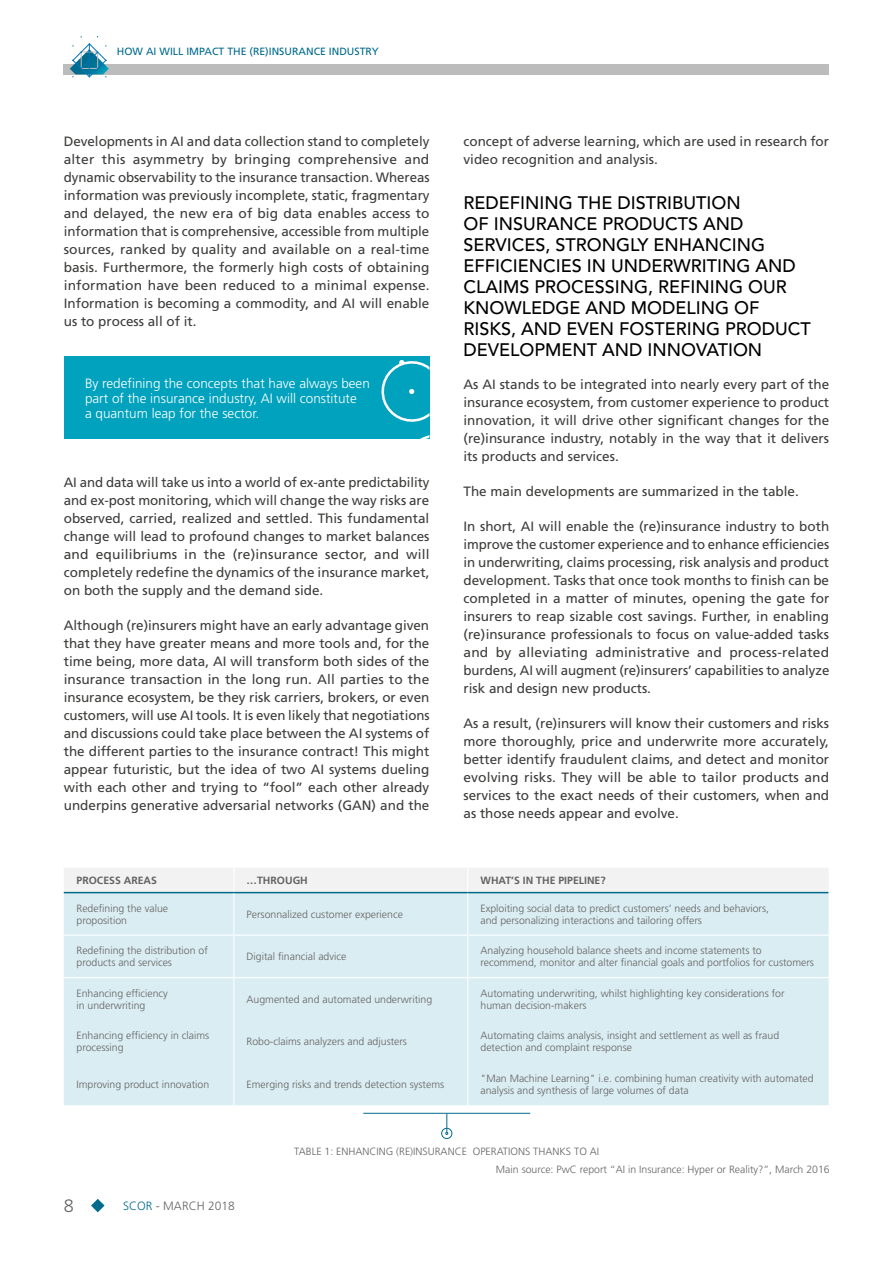
<style>
.page{position:relative;width:893px;height:1263px;background:#fff}
.page>*{position:absolute;margin:0;border:0;box-sizing:border-box;transform-origin:0 0}
.t1{font:500 18px/21px "Avenir LT Std";color:#000}
.t2{font:300 18px "Frutiger LT Std";color:#646363}
.t3{font:13.5px/18px "Frutiger LT Std";color:#3c3c3b;text-align:justify}
.t4{font:300 13.5px/15px "Frutiger LT Std";color:#fff}
.t5{font:300 12px "Frutiger LT Std";color:#646363}
.t6{font:300 10.5px/12px "Frutiger LT Std";color:#646363}
.t7{font:700 10.5px "Frutiger LT Std";color:#646363}
.t8{font:10.5px "Frutiger LT Std";color:#006b8d}
.s1{color:#006b8d}
</style>
<div class="page">
<svg style="left:91px;top:1199px;width:14px;height:13px"></svg>
<div style="left:64px;top:64px;width:765px;height:10px;background:#bcbcbc"></div>
<svg style="left:70px;top:36px;width:39px;height:41px"></svg>
<div style="left:64px;top:893px;width:765px;height:212px;background:#daedf3"></div>
<hr style="left:233px;top:936px;width:1px;height:41px;background:#fff">
<hr style="left:467px;top:936px;width:1px;height:41px;background:#fff">
<hr style="left:233px;top:978px;width:1px;height:42px;background:#fff">
<hr style="left:467px;top:978px;width:1px;height:42px;background:#fff">
<hr style="left:233px;top:1020px;width:1px;height:43px;background:#fff">
<hr style="left:467px;top:1020px;width:1px;height:43px;background:#fff">
<hr style="left:233px;top:1063px;width:1px;height:42px;background:#fff">
<hr style="left:467px;top:1063px;width:1px;height:42px;background:#fff">
<hr style="left:233px;top:893px;width:1px;height:41px;background:#fff">
<hr style="left:467px;top:893px;width:1px;height:41px;background:#fff">
<svg style="left:64px;top:868px;width:765px;height:25px"></svg>
<hr style="left:64px;top:934px;width:170px;height:2px;background:#fff">
<hr style="left:234px;top:934px;width:234px;height:2px;background:#fff">
<hr style="left:468px;top:934px;width:362px;height:2px;background:#fff">
<hr style="left:64px;top:977px;width:170px;height:1px;background:#fff">
<hr style="left:234px;top:977px;width:234px;height:1px;background:#fff">
<hr style="left:468px;top:977px;width:362px;height:1px;background:#fff">
<svg style="left:445px;top:1114px;width:3px;height:21px"></svg>
<div style="left:441px;top:1128px;width:11px;height:11px;border:1px solid #006b8d;border-radius:50%"></div>
<hr style="left:363px;top:1113px;width:167px;height:1px;background:#006b8d">
<div style="left:64px;top:357px;width:365px;height:82px;background:#00a2bd"></div>
<svg style="left:381px;top:360px;width:48px;height:79px"></svg>
<p class="t8" style="left:117px;top:45px;width:263px">HOW AI WILL IMPACT THE (RE)INSURANCE INDUSTRY</p>
<p class="t3" style="left:64px;top:133px;width:367px">Developments in AI and data collection stand to completely alter this asymmetry by bringing comprehensive and dynamic observability to the insurance transaction. Whereas information was previously incomplete, static, fragmentary and delayed, the new era of big data enables access to information that is comprehensive, accessible from multiple sources, ranked by quality and available on a real-time basis. Furthermore, the formerly high costs of obtaining information have been reduced to a minimal expense.<br>Information is becoming a commodity, and AI will enable us to process all of it.</p>
<p class="t4" style="left:85px;top:376px;width:286px">By redefining the concepts that have always been part of the insurance industry, AI will constitute<br>a quantum leap for the sector.</p>
<p class="t3" style="left:64px;top:474px;width:367px">AI and data will take us into a world of ex-ante predictability and ex-post monitoring, which will change the way risks are observed, carried, realized and settled. This fundamental change will lead to profound changes to market balances and equilibriums in the (re)insurance sector, and will completely redefine the dynamics of the insurance market, on both the supply and the demand side.</p>
<p class="t3" style="left:64px;top:617px;width:367px">Although (re)insurers might have an early advantage given that they have greater means and more tools and, for the time being, more data, AI will transform both sides of the insurance transaction in the long run. All parties to the insurance ecosystem, be they risk carriers, brokers, or even customers, will use AI tools. It is even likely that negotiations and discussions could take place between the AI systems of the different parties to the insurance contract! This might appear futuristic, but the idea of two AI systems dueling with each other and trying to “fool” each other already underpins generative adversarial networks (GAN) and the</p>
<p class="t3" style="left:463px;top:133px;width:367px">concept of adverse learning, which are used in research for video recognition and analysis.</p>
<p class="t1" style="left:463px;top:192px;width:349px">REDEFINING THE DISTRIBUTION<br>OF INSURANCE PRODUCTS AND<br>SERVICES, STRONGLY ENHANCING<br>EFFICIENCIES IN UNDERWRITING AND<br>CLAIMS PROCESSING, REFINING OUR<br>KNOWLEDGE AND MODELING OF<br>RISKS, AND EVEN FOSTERING PRODUCT<br>DEVELOPMENT AND INNOVATION</p>
<p class="t3" style="left:463px;top:375px;width:367px">As AI stands to be integrated into nearly every part of the insurance ecosystem, from customer experience to product innovation, it will drive other significant changes for the (re)insurance industry, notably in the way that it delivers its products and services.</p>
<p class="t3" style="left:463px;top:482px;width:337px">The main developments are summarized in the table.</p>
<p class="t3" style="left:463px;top:517px;width:367px">In short, AI will enable the (re)insurance industry to both improve the customer experience and to enhance efficiencies in underwriting, claims processing, risk analysis and product development. Tasks that once took months to finish can be completed in a matter of minutes, opening the gate for insurers to reap sizable cost savings. Further, in enabling (re)insurance professionals to focus on value-added tasks and by alleviating administrative and process-related burdens, AI will augment (re)insurers’ capabilities to analyze risk and design new products.</p>
<p class="t3" style="left:463px;top:714px;width:367px">As a result, (re)insurers will know their customers and risks more thoroughly, price and underwrite more accurately, better identify fraudulent claims, and detect and monitor evolving risks. They will be able to tailor products and services to the exact needs of their customers, when and as those needs appear and evolve.</p>
<p class="t7" style="left:77px;top:874px;width:82px">PROCESS AREAS</p>
<p class="t7" style="left:247px;top:874px;width:63px">…THROUGH</p>
<p class="t7" style="left:480px;top:874px;width:127px">WHAT’S IN THE PIPELINE?</p>
<p class="t6" style="left:77px;top:902px;width:93px">Redefining the value proposition</p>
<p class="t6" style="left:247px;top:908px;width:158px">Personnalized customer experience</p>
<p class="t6" style="left:480px;top:902px;width:290px">Exploiting social data to predict customers’ needs and behaviors, and personalizing interactions and tailoring offers</p>
<p class="t6" style="left:77px;top:945px;width:133px">Redefining the distribution of products and services</p>
<p class="t6" style="left:247px;top:951px;width:101px">Digital financial advice</p>
<p class="t6" style="left:480px;top:945px;width:335px">Analyzing household balance sheets and income statements to recommend, monitor and alter financial goals and portfolios for customers</p>
<p class="t6" style="left:77px;top:987px;width:93px">Enhancing efficiency in underwriting</p>
<p class="t6" style="left:247px;top:993px;width:187px">Augmented and automated underwriting</p>
<p class="t6" style="left:480px;top:987px;width:305px">Automating underwriting, whilst highlighting key considerations for human decision-makers</p>
<p class="t6" style="left:77px;top:1030px;width:134px">Enhancing efficiency in claims processing</p>
<p class="t6" style="left:247px;top:1036px;width:162px">Robo-claims analyzers and adjusters</p>
<p class="t6" style="left:480px;top:1030px;width:300px">Automating claims analysis, insight and settlement as well as fraud detection and complaint response</p>
<p class="t6" style="left:77px;top:1078px;width:134px">Improving product innovation</p>
<p class="t6" style="left:247px;top:1078px;width:199px">Emerging risks and trends detection systems</p>
<p class="t6" style="left:480px;top:1072px;width:335px">"Man Machine Learning" i.e. combining human creativity with automated analysis and synthesis of large volumes of data</p>
<h1 class="t2" style="left:64px;top:1196px;width:12px">8</h1>
<p class="t5" style="left:123px;top:1199px;width:113px"><span class="s1">SCOR</span> - MARCH 2018</p>
<p class="t6" style="left:496px;top:1143px;width:335px;line-height:17.9px;text-indent:-202px">TABLE 1: ENHANCING (RE)INSURANCE OPERATIONS THANKS TO AI<br>Main source: PwC report “AI in Insurance: Hyper or Reality?”, March 2016</p>
</div>
